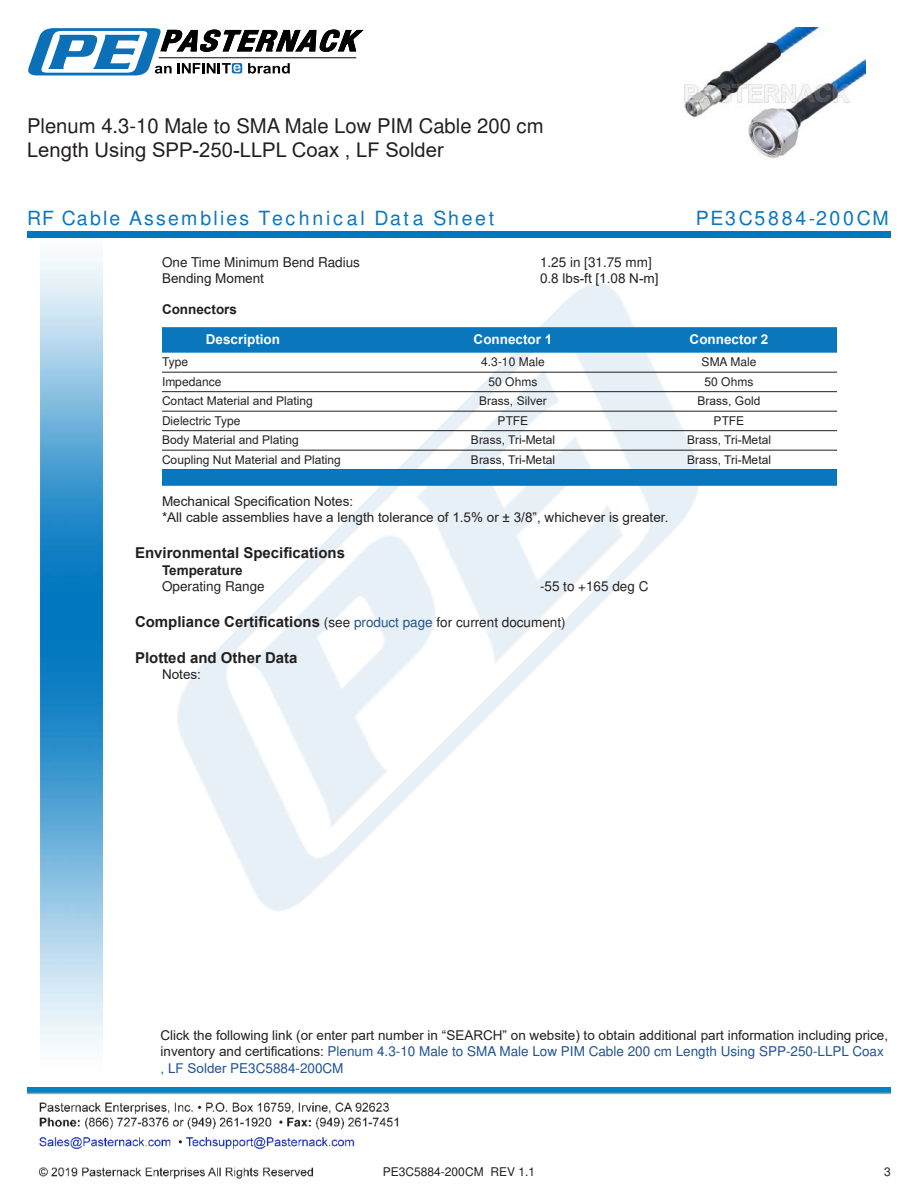
<style>
.page{position:relative;width:918px;height:1188px;background:#fff}
.page>*{position:absolute;margin:0;border:0;box-sizing:border-box;transform-origin:0 0}
.t1{font:20.25px/24.3px "Arial";color:#221f1f}
.t2{font:900 19.5px "Arial";letter-spacing:.12em;color:#0a77bd}
.t3{font:900 19.5px "Arial";letter-spacing:.14em;color:#0a77bd}
.t4{font:700 15px "Arial";color:#221f1f}
.t5{font:13.5px/16.2px "Arial";color:#221f1f}
.t6{font:700 13.5px "Arial";color:#fff}
.t7{font:700 13.5px "Arial";color:#221f1f}
.t8{font:12px "Arial";color:#221f1f}
.s1{font-weight:400;font-size:13.5px}
.s2{font-weight:400;font-size:13.5px;color:#1f5392}
.s3{color:#1f5392}
</style>
<div class="page">
<img style="left:39px;top:1102px;width:360px;height:77px">
<img style="left:102px;top:254px;width:719px;height:716px">
<img style="left:27px;top:1088px;width:864px;height:7px">
<img style="left:40px;top:237px;width:62px;height:811px">
<div style="left:27px;top:231px;width:864px;height:6px;background:#0177c0"></div>
<svg style="left:28px;top:28px;width:336px;height:47px"></svg>
<div style="left:162px;top:327px;width:675px;height:26px;background:#0a77bd"></div>
<hr style="left:162px;top:372px;width:675px;height:1px;background:#221f1f">
<hr style="left:162px;top:391px;width:675px;height:1px;background:#221f1f">
<hr style="left:162px;top:411px;width:675px;height:1px;background:#221f1f">
<hr style="left:162px;top:430px;width:675px;height:1px;background:#221f1f">
<hr style="left:162px;top:450px;width:675px;height:1px;background:#221f1f">
<div style="left:162px;top:469px;width:675px;height:17px;background:#0a77bd"></div>
<img style="left:684px;top:27px;width:182px;height:131px">
<h1 class="t1" style="left:27px;top:115px;width:518px">Plenum 4.3-10 Male to SMA Male Low PIM Cable 200 cm<br>Length Using SPP-250-LLPL Coax , LF Solder</h1>
<h2 class="t2" style="left:27px;top:207px;width:469px">RF Cable Assemblies Technical Data Sheet</h2>
<h2 class="t3" style="left:696px;top:207px;width:194px">PE3C5884-200CM</h2>
<p class="t5" style="left:162px;top:255px;width:200px">One Time Minimum Bend Radius</p>
<p class="t5" style="left:540px;top:255px;width:113px">1.25 in [31.75 mm]</p>
<p class="t5" style="left:162px;top:270px;width:104px">Bending Moment</p>
<p class="t5" style="left:540px;top:270px;width:120px">0.8 lbs-ft [1.08 N-m]</p>
<p class="t7" style="left:162px;top:300px;width:77px">Connectors</p>
<p class="t6" style="left:206px;top:330px;width:76px">Description</p>
<p class="t6" style="left:474px;top:330px;width:80px">Connector 1</p>
<p class="t6" style="left:690px;top:330px;width:80px">Connector 2</p>
<p class="t8" style="left:162px;top:357px;width:28px">Type</p>
<p class="t8" style="left:481px;top:357px;width:65px">4.3-10 Male</p>
<p class="t8" style="left:702px;top:357px;width:56px">SMA Male</p>
<p class="t8" style="left:162px;top:377px;width:61px">Impedance</p>
<p class="t8" style="left:489px;top:377px;width:50px">50 Ohms</p>
<p class="t8" style="left:705px;top:377px;width:50px">50 Ohms</p>
<p class="t8" style="left:162px;top:393px;width:152px">Contact Material and Plating</p>
<p class="t8" style="left:479px;top:393px;width:69px">Brass, Silver</p>
<p class="t8" style="left:698px;top:393px;width:64px">Brass, Gold</p>
<p class="t8" style="left:162px;top:416px;width:80px">Dielectric Type</p>
<p class="t8" style="left:498px;top:416px;width:32px">PTFE</p>
<p class="t8" style="left:714px;top:416px;width:32px">PTFE</p>
<p class="t8" style="left:162px;top:432px;width:138px">Body Material and Plating</p>
<p class="t8" style="left:471px;top:432px;width:86px">Brass, Tri-Metal</p>
<p class="t8" style="left:687px;top:432px;width:86px">Brass, Tri-Metal</p>
<p class="t8" style="left:162px;top:451px;width:180px">Coupling Nut Material and Plating</p>
<p class="t8" style="left:471px;top:451px;width:86px">Brass, Tri-Metal</p>
<p class="t8" style="left:687px;top:451px;width:86px">Brass, Tri-Metal</p>
<p class="t5" style="left:162px;top:493px;width:508px">Mechanical Speci昀椀cation Notes:<br>*All cable assemblies have a length tolerance of 1.5% or ± 3/8”, whichever is greater.</p>
<p class="t4" style="left:135px;top:543px;width:212px">Environmental Speci昀椀cations</p>
<p class="t7" style="left:162px;top:560px;width:82px">Temperature</p>
<p class="t5" style="left:162px;top:579px;width:104px">Operating Range</p>
<p class="t5" style="left:540px;top:579px;width:110px">-55 to +165 deg C</p>
<p class="t4" style="left:135px;top:611px;width:432px">Compliance Certi昀椀cations <span class="s1">(see</span> <span class="s2">product page</span> <span class="s1">for current document)</span></p>
<p class="t4" style="left:135px;top:647px;width:164px">Plotted and Other Data</p>
<p class="t5" style="left:162px;top:666px;width:41px">Notes:</p>
<p class="t5" style="left:160px;top:1027px;width:729px">Click the following link (or enter part number in “SEARCH” on website) to obtain additional part information including price, inventory and certi昀椀cations: <span class="s3">Plenum 4.3-10 Male to SMA Male Low PIM Cable 200 cm Length Using SPP-250-LLPL Coax , LF Solder PE3C5884-200CM</span></p>
<p class="t8" style="left:383px;top:1167px;width:154px">PE3C5884-200CM REV 1.1</p>
<p class="t8" style="left:884px;top:1167px;width:8px">3</p>
</div>
